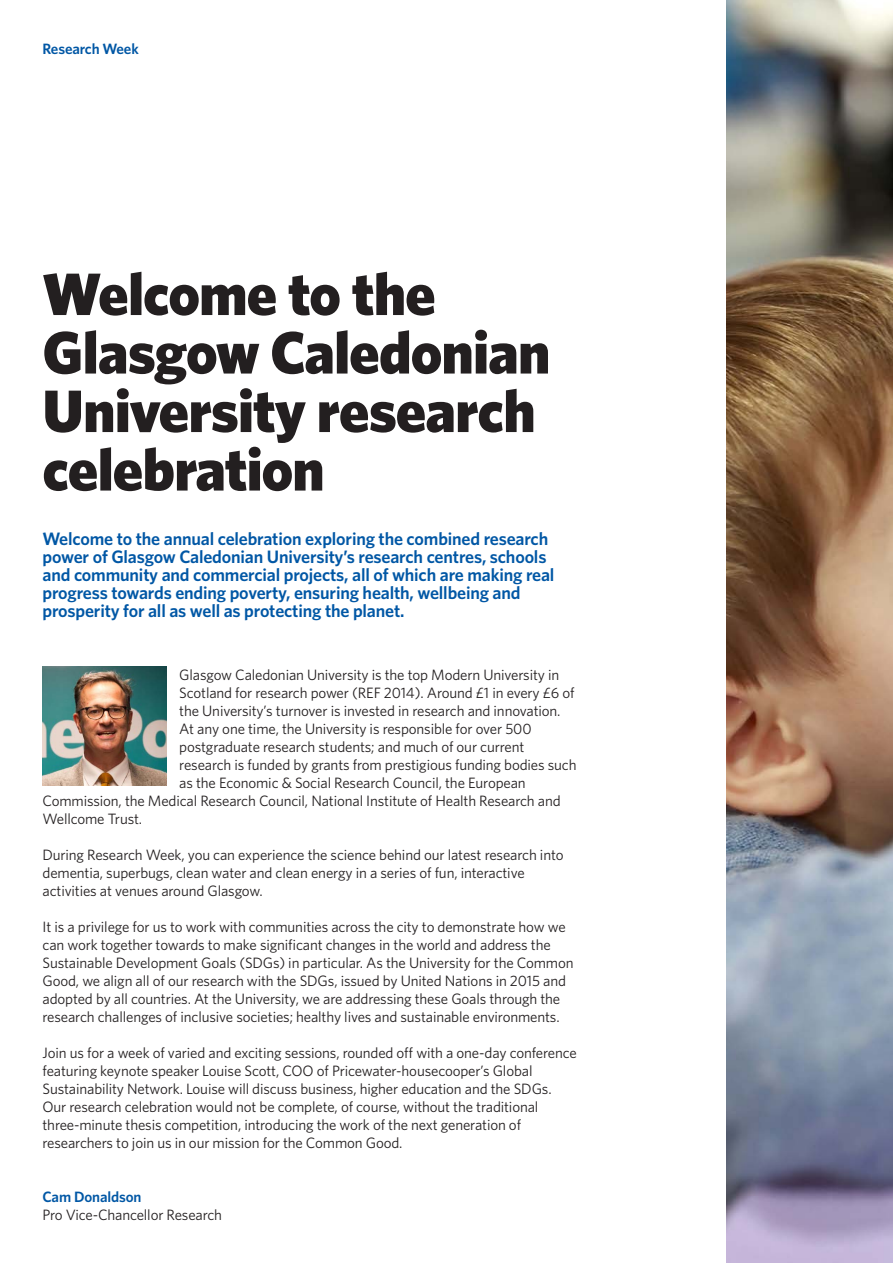
<style>
.page{position:relative;width:893px;height:1263px;background:#fff}
.page>*{position:absolute;margin:0;border:0;box-sizing:border-box;transform-origin:0 0}
.HEADING{font:900 60px/58.5px "Whitney";letter-spacing:-.015em;color:#231f20}
.INTRO_PARAGRAPH{font:600 18px/18px "Whitney";letter-spacing:-.01em;color:#0157a5}
.Body_text{font:15px/18px "Whitney";letter-spacing:-.01em;color:#231f20}
.BIG_SUB{font:600 15px "Whitney";letter-spacing:-.01em;color:#0157a5}
.Body_text-2{font:600 15px "Whitney";letter-spacing:-.01em;color:#0157a5}
</style>
<div class="page">
<img style="left:726px;top:0;width:167px;height:1263px">
<img style="left:43px;top:666px;width:124px;height:120px">
<p class="BIG_SUB" style="left:43px;top:39px;width:98px">Research Week</p>
<p class="HEADING" style="left:43px;top:263px;width:509px">Welcome to the<br>Glasgow Caledonian<br>University research celebration</p>
<p class="INTRO_PARAGRAPH" style="left:43px;top:529px;width:513px">Welcome to the annual celebration exploring the combined research power of Glasgow Caledonian University’s research centres, schools and community and commercial projects, all of which are making real progress towards ending poverty, ensuring health, wellbeing and prosperity for all as well as protecting the planet.</p>
<p class="Body_text" style="left:179px;top:665px;width:381px">Glasgow Caledonian University is the top Modern University in</p>
<p class="Body_text" style="left:179px;top:683px;width:397px">Scotland for research power (REF 2014). Around £1 in every £6 of</p>
<p class="Body_text" style="left:179px;top:701px;width:383px">the University’s turnover is invested in research and innovation.</p>
<p class="Body_text" style="left:179px;top:719px;width:354px">At any one time, the University is responsible for over 500</p>
<p class="Body_text" style="left:179px;top:737px;width:347px">postgraduate research students; and much of our current</p>
<p class="Body_text" style="left:179px;top:755px;width:399px">research is funded by grants from prestigious funding bodies such</p>
<p class="Body_text" style="left:179px;top:773px;width:348px">as the Economic &amp; Social Research Council, the European</p>
<p class="Body_text" style="left:43px;top:791px;width:520px">Commission, the Medical Research Council, National Institute of Health Research and</p>
<p class="Body_text" style="left:43px;top:809px;width:101px">Wellcome Trust.</p>
<p class="Body_text" style="left:43px;top:845px;width:523px">During Research Week, you can experience the science behind our latest research into dementia, superbugs, clean water and clean energy in a series of fun, interactive activities at venues around Glasgow.</p>
<p class="Body_text" style="left:43px;top:917px;width:533px">It is a privilege for us to work with communities across the city to demonstrate how we can work together towards to make significant changes in the world and address the Sustainable Development Goals (SDGs) in particular. As the University for the Common Good, we align all of our research with the SDGs, issued by United Nations in 2015 and adopted by all countries. At the University, we are addressing these Goals through the research challenges of inclusive societies; healthy lives and sustainable environments.</p>
<p class="Body_text" style="left:43px;top:1043px;width:536px">Join us for a week of varied and exciting sessions, rounded off with a one-day conference featuring keynote speaker Louise Scott, COO of Pricewater-housecooper’s Global Sustainability Network. Louise will discuss business, higher education and the SDGs.<br>Our research celebration would not be complete, of course, without the traditional three-minute thesis competition, introducing the work of the next generation of researchers to join us in our mission for the Common Good.</p>
<p class="Body_text-2" style="left:43px;top:1186px;width:100px">Cam Donaldson</p>
<p class="Body_text" style="left:43px;top:1205px;width:181px">Pro Vice-Chancellor Research</p>
</div>
